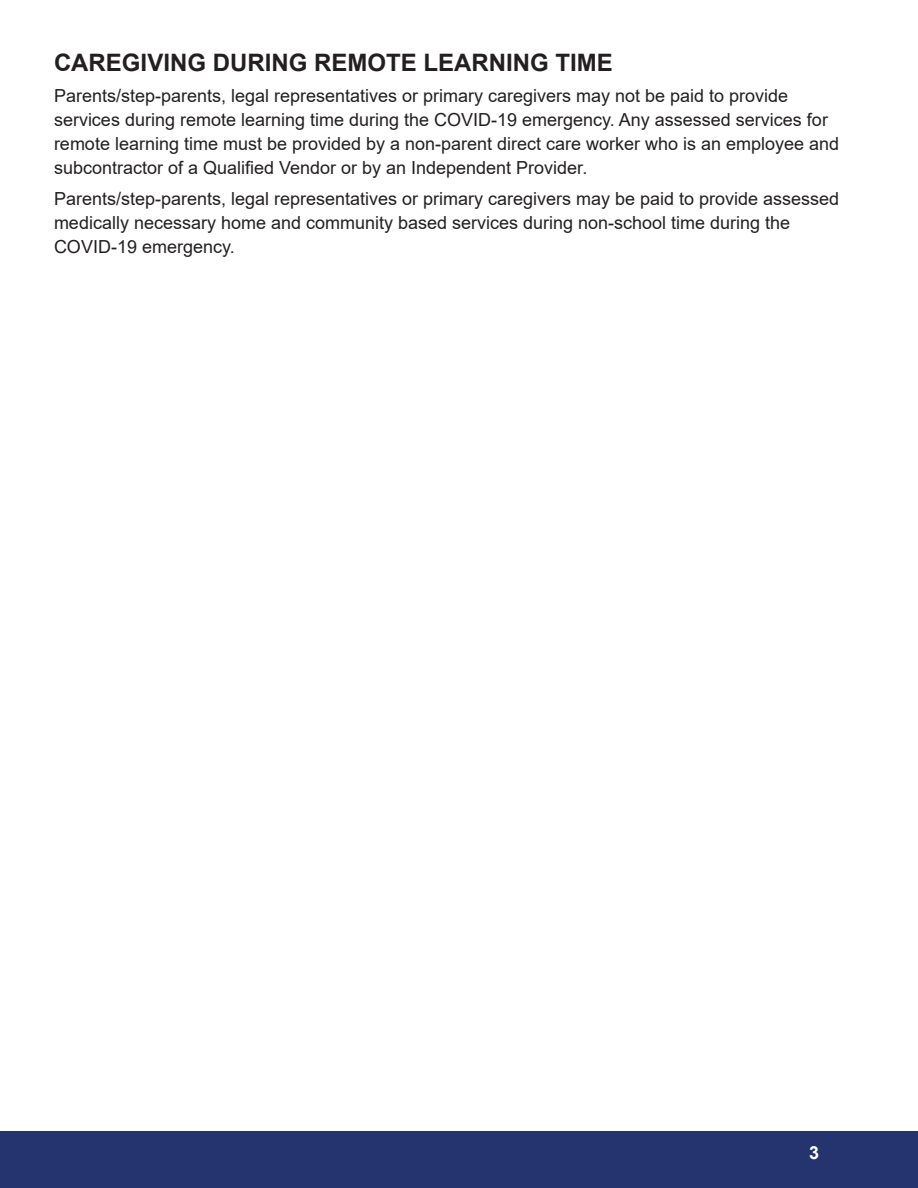
<style>
.page{position:relative;width:918px;height:1188px;background:#fff}
.page>*{position:absolute;margin:0;border:0;box-sizing:border-box;transform-origin:0 0}
.t1{font:700 24px "Arial";color:#231f20}
.t2{font:18px/24px "Arial";color:#231f20}
.t3{font:700 18px "Arial";color:#fff}
</style>
<div class="page">
<div style="left:0;top:1131px;width:918px;height:57px;background:#25346f"></div>
<h2 class="t1" style="left:54px;top:46px;width:560px">CAREGIVING DURING REMOTE LEARNING TIME</h2>
<p class="t2" style="left:54px;top:84px;width:787px">Parents/step-parents, legal representatives or primary caregivers may not be paid to provide services during remote learning time during the COVID-19 emergency. Any assessed services for remote learning time must be provided by a non-parent direct care worker who is an employee and subcontractor of a Qualified Vendor or by an Independent Provider.</p>
<p class="t2" style="left:54px;top:187px;width:787px">Parents/step-parents, legal representatives or primary caregivers may be paid to provide assessed medically necessary home and community based services during non-school time during the<br>COVID-19 emergency.</p>
<p class="t3" style="left:809px;top:1140px;width:12px">3</p>
</div>
